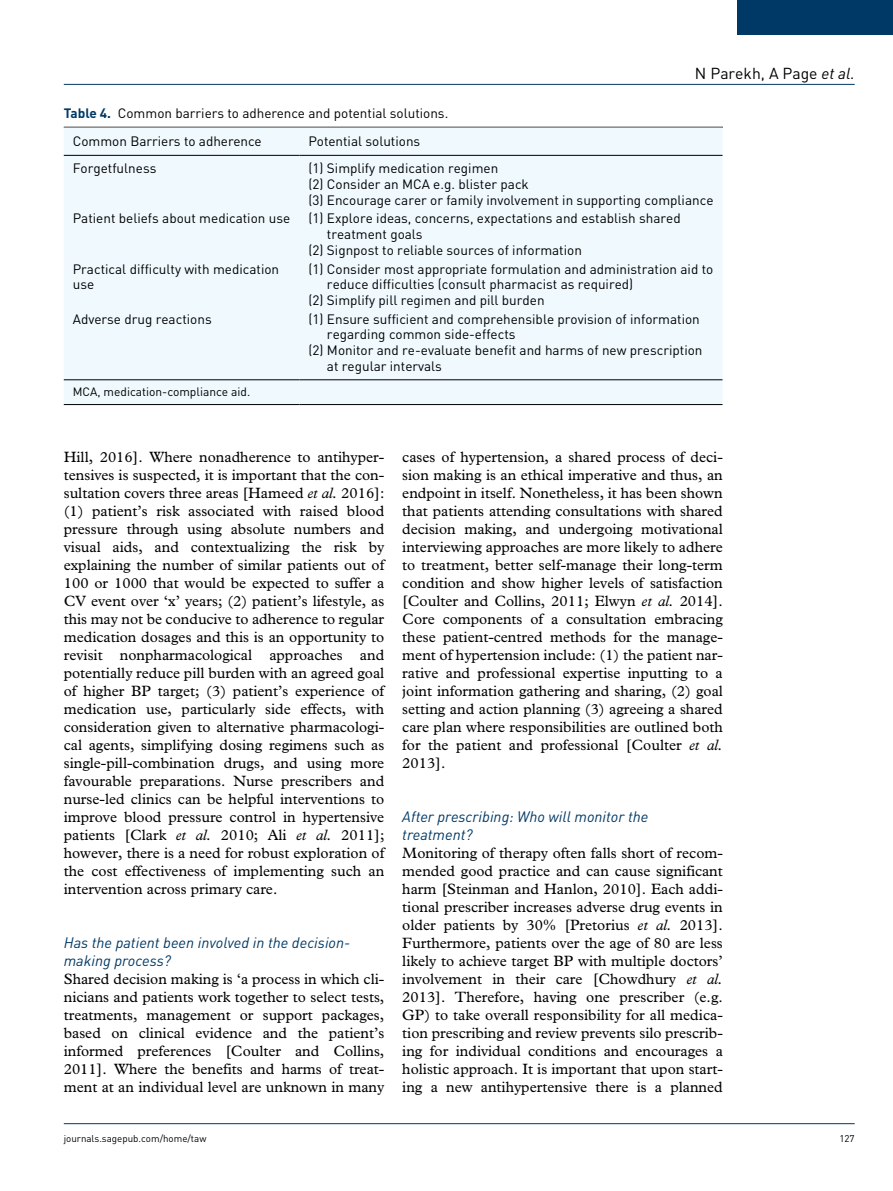
<style>
.page{position:relative;width:893px;height:1191px;background:#fff}
.page>*{position:absolute;margin:0;border:0;box-sizing:border-box;transform-origin:0 0}
.t1{font:15.75px "DIN";color:#000}
.t2{font:15px/18px "Plantin Std";color:#000;text-align:justify}
.t3{font:italic 15px/18px "DIN";color:#003965}
.t4{font:13.5px/15.8px "DIN";color:#000}
.t5{font:12px "DIN";color:#000}
.t6{font:9.75px "DIN";color:#000}
.s1{font-weight:700;color:#003965}
.s2{font-style:italic}
</style>
<div class="page">
<hr style="left:64px;top:84px;width:791px;height:1px;background:#003965">
<div style="left:738px;top:0;width:155px;height:34px;background:#003965"></div>
<hr style="left:64px;top:1123px;width:791px;height:1px;background:#003965">
<hr style="left:64px;top:127px;width:659px;height:1px;background:#000">
<div style="left:64px;top:128px;width:659px;height:276px;background:#eff9fe"></div>
<hr style="left:64px;top:155px;width:236px;height:1px;background:#000">
<hr style="left:300px;top:155px;width:423px;height:1px;background:#000">
<hr style="left:64px;top:379px;width:236px;height:1px;background:#000">
<hr style="left:300px;top:379px;width:423px;height:1px;background:#000">
<hr style="left:64px;top:404px;width:236px;height:1px;background:#000">
<hr style="left:300px;top:404px;width:423px;height:1px;background:#000">
<p class="t4" style="left:73px;top:98px;width:377px;line-height:28.5px;text-indent:-9px"><span class="s1">Table 4.</span> Common barriers to adherence and potential solutions.<br>Common Barriers to adherence</p>
<p class="t4" style="left:309px;top:133px;width:113px">Potential solutions</p>
<p class="t1" style="left:695px;top:63px;width:161px">N Parekh, A Page <span class="s2">et al.</span></p>
<p class="t4" style="left:73px;top:160px;width:85px">Forgetfulness</p>
<p class="t4" style="left:309px;top:160px;width:406px">(1) Simplify medication regimen<br>(2) Consider an MCA e.g. blister pack<br>(3) Encourage carer or family involvement in supporting compliance</p>
<p class="t4" style="left:73px;top:210px;width:219px">Patient beliefs about medication use</p>
<p class="t4" style="left:309px;top:210px;width:374px">(1) Explore ideas, concerns, expectations and establish shared</p>
<p class="t4" style="left:327px;top:226px;width:97px">treatment goals</p>
<p class="t4" style="left:309px;top:242px;width:275px">(2) Signpost to reliable sources of information</p>
<p class="t4" style="left:73px;top:260px;width:208px">Practical difficulty with medication use</p>
<p class="t4" style="left:309px;top:260px;width:406px">(1) Consider most appropriate formulation and administration aid to</p>
<p class="t4" style="left:327px;top:276px;width:308px">reduce difficulties (consult pharmacist as required)</p>
<p class="t4" style="left:309px;top:292px;width:238px">(2) Simplify pill regimen and pill burden</p>
<p class="t4" style="left:73px;top:310px;width:140px">Adverse drug reactions</p>
<p class="t4" style="left:309px;top:310px;width:393px">(1) Ensure sufficient and comprehensible provision of information</p>
<p class="t4" style="left:327px;top:326px;width:190px">regarding common side-effects</p>
<p class="t4" style="left:309px;top:342px;width:395px">(2) Monitor and re-evaluate benefit and harms of new prescription</p>
<p class="t4" style="left:327px;top:358px;width:117px">at regular intervals</p>
<p class="t5" style="left:73px;top:384px;width:179px">MCA, medication-compliance aid.</p>
<p class="t2" style="left:64px;top:448px;width:322px">Hill, 2016]. Where nonadherence to antihyper&shy;tensives is suspected, it is important that the con&shy;sultation covers three areas [Hameed <span class="s2">et al.</span> 2016]: (1) patient’s risk associated with raised blood pressure through using absolute numbers and visual aids, and contextualizing the risk by explaining the number of similar patients out of 100 or 1000 that would be expected to suffer a CV event over ‘x’ years; (2) patient’s lifestyle, as this may not be conducive to adherence to regular medication dosages and this is an opportunity to revisit nonpharmacological approaches and potentially reduce pill burden with an agreed goal of higher BP target; (3) patient’s experience of medication use, particularly side effects, with consideration given to alternative pharmacologi&shy;cal agents, simplifying dosing regimens such as single-pill-combination drugs, and using more favourable preparations. Nurse prescribers and nurse-led clinics can be helpful interventions to improve blood pressure control in hypertensive patients [Clark <span class="s2">et al.</span> 2010; Ali <span class="s2">et al.</span> 2011]; however, there is a need for robust exploration of the cost effectiveness of implementing such an intervention across primary care.</p>
<p class="t3" style="left:64px;top:933px;width:288px">Has the patient been involved in the decision&shy;making process?</p>
<p class="t2" style="left:64px;top:970px;width:322px">Shared decision making is ‘a process in which cli&shy;nicians and patients work together to select tests, treatments, management or support packages, based on clinical evidence and the patient’s informed preferences [Coulter and Collins, 2011]. Where the benefits and harms of treat&shy;ment at an individual level are unknown in many</p>
<p class="t2" style="left:402px;top:448px;width:322px">cases of hypertension, a shared process of deci&shy;sion making is an ethical imperative and thus, an endpoint in itself. Nonetheless, it has been shown that patients attending consultations with shared decision making, and undergoing motivational interviewing approaches are more likely to adhere to treatment, better self-manage their long-term condition and show higher levels of satisfaction [Coulter and Collins, 2011; Elwyn <span class="s2">et al.</span> 2014].<br>Core components of a consultation embracing these patient-centred methods for the manage&shy;ment of hypertension include: (1) the patient nar&shy;rative and professional expertise inputting to a joint information gathering and sharing, (2) goal setting and action planning (3) agreeing a shared care plan where responsibilities are outlined both for the patient and professional [Coulter <span class="s2">et al.<br></span>2013].</p>
<p class="t3" style="left:402px;top:807px;width:248px">After prescribing: Who will monitor the treatment?</p>
<p class="t2" style="left:402px;top:844px;width:322px">Monitoring of therapy often falls short of recom&shy;mended good practice and can cause significant harm [Steinman and Hanlon, 2010]. Each addi&shy;tional prescriber increases adverse drug events in older patients by 30% [Pretorius <span class="s2">et al.</span> 2013].<br>Furthermore, patients over the age of 80 are less likely to achieve target BP with multiple doctors’ involvement in their care [Chowdhury <span class="s2">et al.<br></span>2013]. Therefore, having one prescriber (e.g.<br>GP) to take overall responsibility for all medica&shy;tion prescribing and review prevents silo prescrib&shy;ing for individual conditions and encourages a holistic approach. It is important that upon start&shy;ing a new antihypertensive there is a planned</p>
<p class="t6" style="left:64px;top:1132px;width:144px">journals.sagepub.com/home/taw</p>
<p class="t6" style="left:839px;top:1132px;width:17px">127</p>
</div>
